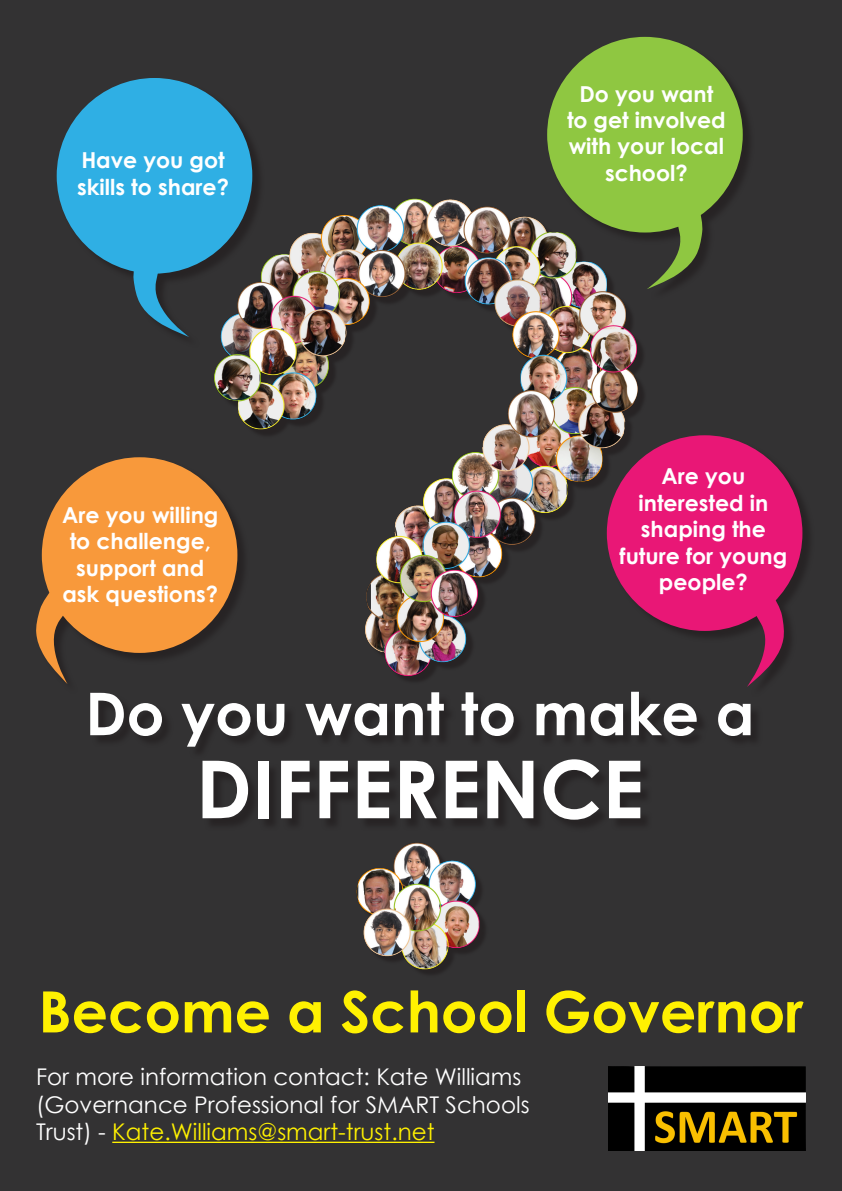
<style>
.page{position:relative;width:842px;height:1191px;background:#333233}
.page>*{position:absolute;margin:0;border:0;box-sizing:border-box;transform-origin:0 0}
.t1{font:700 80px "Century Gothic";color:#fff}
.t2{font:700 59px "Century Gothic";color:#fff}
.t3{font:700 57px "Century Gothic";color:#fff101}
.t4{font:23px/27.6px "Century Gothic";color:#fff}
.t5{font:700 22px/26.4px "Century Gothic";color:#fff;text-align:center}
.s1{color:#fff101}
</style>
<div class="page">
<img style="left:608px;top:1067px;width:197px;height:83px">
<div style="left:57px;top:78px;width:195px;height:196px;background:#2fafe4;border-radius:50%"></div>
<svg style="left:133px;top:267px;width:56px;height:70px"></svg>
<div style="left:549px;top:38px;width:206px;height:263px;background:#231f20;opacity:.75"></div>
<div style="left:547px;top:37px;width:196px;height:195px;background:#8fc741;border-radius:50%"></div>
<svg style="left:647px;top:213px;width:56px;height:76px"></svg>
<div style="left:38px;top:459px;width:212px;height:236px;background:#231f20;opacity:.75"></div>
<div style="left:42px;top:457px;width:195px;height:196px;background:#f8993b;border-radius:50%"></div>
<svg style="left:36px;top:592px;width:34px;height:92px"></svg>
<div style="left:608px;top:437px;width:207px;height:261px;background:#231f20;opacity:.75"></div>
<div style="left:607px;top:435px;width:195px;height:196px;background:#e91776;border-radius:50%"></div>
<svg style="left:747px;top:597px;width:38px;height:90px"></svg>
<hr style="left:112px;top:1141px;width:322px;height:2px;background:#fff101">
<div style="left:218px;top:202px;width:429px;height:482px;background:#231f20;opacity:.75"></div>
<img style="left:214px;top:192px;width:424px;height:500px">
<img style="left:211px;top:806px;width:424px;height:168px">
<p class="t5" style="left:77px;top:146px;width:153px;text-align:left">Have you got skills to share?</p>
<p class="t5" style="left:62px;top:500px;width:158px">Are you willing to challenge, support and ask questions?</p>
<p class="t5" style="left:567px;top:79px;width:160px">Do you want to get involved with your local school?</p>
<p class="t5" style="left:620px;top:462px;width:169px">Are you interested in shaping the future for young people?</p>
<p class="t2" style="left:85px;top:669px;width:671px">Do you want to make a</p>
<p class="t1" style="left:196px;top:728px;width:450px">DIFFERENCE</p>
<p class="t3" style="left:38px;top:968px;width:766px">Become a School Governor</p>
<p class="t4" style="left:36px;top:1062px;width:495px">For more information contact: Kate Williams (Governance Professional for SMART Schools<br>Trust) - <span class="s1">Kate.Williams@smart-trust.net</span></p>
</div>
